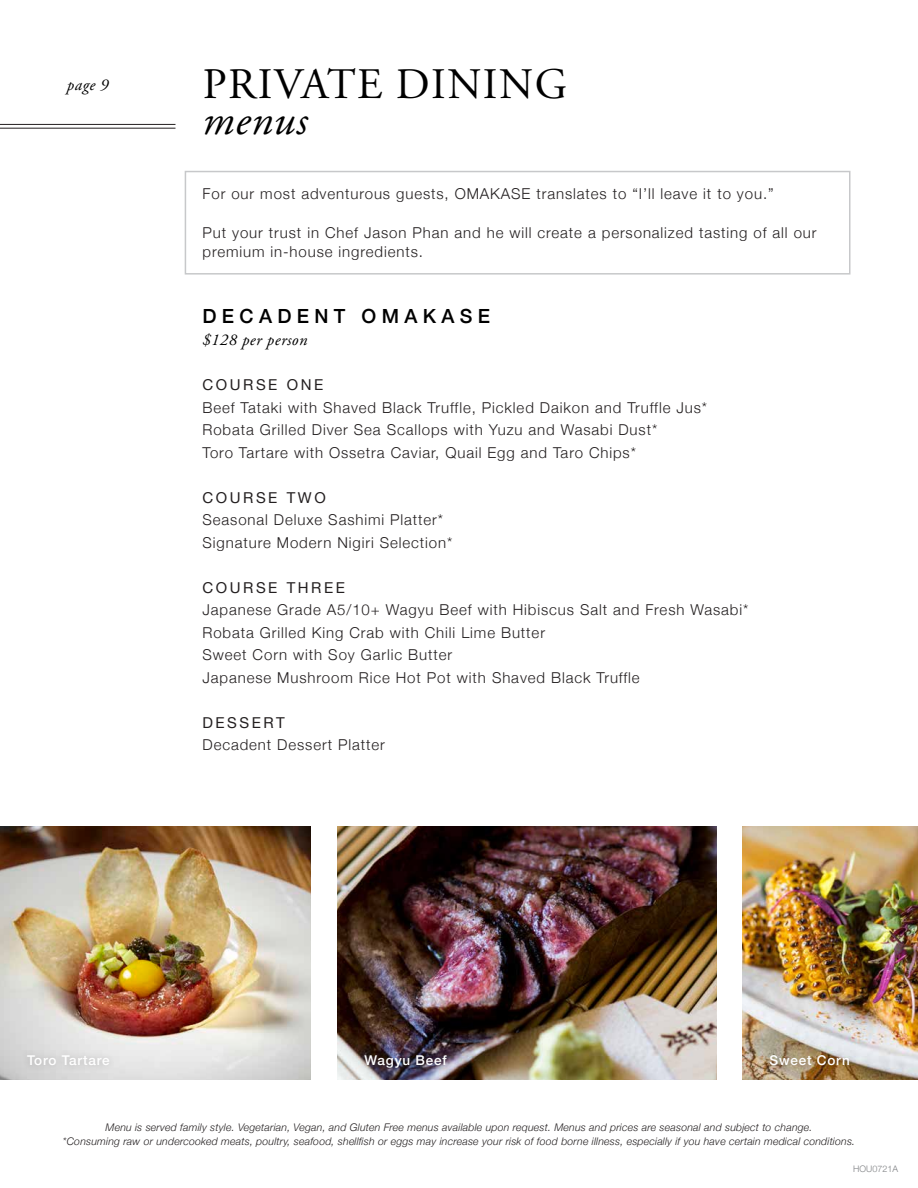
<style>
.page{position:relative;width:918px;height:1188px;background:#fff}
.page>*{position:absolute;margin:0;border:0;box-sizing:border-box;transform-origin:0 0}
.t1{font:43.5px/36px "Adobe Garamond Pro";letter-spacing:.035em;color:#000}
.Section{font:500 19.5px "Helvetica Neue";letter-spacing:.275em;color:#000}
.Price_or_Description{font:italic 16.5px "Adobe Garamond Pro";letter-spacing:.03em;color:#000}
.Menu_Items{font:300 15px/19.5px "Helvetica Neue";letter-spacing:.06em;color:#231f20}
.Courses{font:15px "Helvetica Neue";letter-spacing:.17em;color:#231f20}
.Photo_Captions{font:500 13.5px "Helvetica Neue";letter-spacing:.06em;color:#fff}
.t2{font:italic 300 10.5px/13.5px "Helvetica Neue";letter-spacing:.02em;color:#231f20;text-align:center}
.t3{font:300 9px "Helvetica Neue";color:#808285}
.s1{font-style:italic}
</style>
<div class="page">
<hr style="left:0;top:128px;width:176px;height:1px;background:#231f20">
<hr style="left:0;top:124px;width:176px;height:1px;background:#231f20">
<img style="left:742px;top:827px;width:176px;height:253px">
<img style="left:0;top:827px;width:310px;height:253px">
<div style="left:20px;top:1048px;width:96px;height:25px;background:#231f20;opacity:.25"></div>
<div style="left:763px;top:1048px;width:94px;height:24px;background:#231f20;opacity:.25"></div>
<img style="left:338px;top:827px;width:378px;height:253px">
<div style="left:358px;top:1048px;width:96px;height:27px;background:#231f20;opacity:.25"></div>
<div style="left:185px;top:171px;width:665px;height:104px;border:2px solid #c7c8ca"></div>
<p class="Price_or_Description" style="left:67px;top:75px;width:43px">page 9</p>
<p class="t1" style="left:202px;top:68px;width:366px">PRIVATE DINING <span class="s1">menus</span></p>
<p class="Menu_Items" style="left:202px;top:183px;width:573px">For our most adventurous guests, OMAKASE translates to “I’ll leave it to you.”</p>
<p class="Menu_Items" style="left:202px;top:222px;width:616px">Put your trust in Chef Jason Phan and he will create a personalized tasting of all our premium in-house ingredients.</p>
<p class="Section" style="left:202px;top:300px;width:289px">DECADENT OMAKASE</p>
<p class="Price_or_Description" style="left:202px;top:330px;width:106px">$128 per person</p>
<p class="Courses" style="left:202px;top:374px;width:122px">COURSE ONE</p>
<p class="Menu_Items" style="left:202px;top:397px;width:506px">Beef Tataki with Shaved Black Truffle, Pickled Daikon and Truffle Jus*</p>
<p class="Menu_Items" style="left:202px;top:419px;width:456px">Robata Grilled Diver Sea Scallops with Yuzu and Wasabi Dust*</p>
<p class="Menu_Items" style="left:202px;top:442px;width:435px">Toro Tartare with Ossetra Caviar, Quail Egg and Taro Chips*</p>
<p class="Courses" style="left:202px;top:487px;width:125px">COURSE TWO</p>
<p class="Menu_Items" style="left:202px;top:509px;width:242px">Seasonal Deluxe Sashimi Platter*</p>
<p class="Menu_Items" style="left:202px;top:532px;width:251px">Signature Modern Nigiri Selection*</p>
<p class="Courses" style="left:202px;top:577px;width:144px">COURSE THREE</p>
<p class="Menu_Items" style="left:202px;top:599px;width:547px">Japanese Grade A5/10+ Wagyu Beef with Hibiscus Salt and Fresh Wasabi*</p>
<p class="Menu_Items" style="left:202px;top:622px;width:344px">Robata Grilled King Crab with Chili Lime Butter</p>
<p class="Menu_Items" style="left:202px;top:644px;width:251px">Sweet Corn with Soy Garlic Butter</p>
<p class="Menu_Items" style="left:202px;top:667px;width:439px">Japanese Mushroom Rice Hot Pot with Shaved Black Truffle</p>
<p class="Courses" style="left:202px;top:712px;width:84px">DESSERT</p>
<p class="Menu_Items" style="left:202px;top:734px;width:184px">Decadent Dessert Platter</p>
<p class="Photo_Captions" style="left:27px;top:1049px;width:84px">Toro Tartare</p>
<p class="Photo_Captions" style="left:364px;top:1049px;width:84px">Wagyu Beef</p>
<p class="Photo_Captions" style="left:770px;top:1049px;width:82px">Sweet Corn</p>
<p class="t2" style="left:63px;top:1120px;width:794px">Menu is served family style. Vegetarian, Vegan, and Gluten Free menus available upon request. Menus and prices are seasonal and subject to change.<br>*Consuming raw or undercooked meats, poultry, seafood, shellfish or eggs may increase your risk of food borne illness, especially if you have certain medical conditions.</p>
<p class="t3" style="left:853px;top:1162px;width:46px">HOU0721A</p>
</div>
